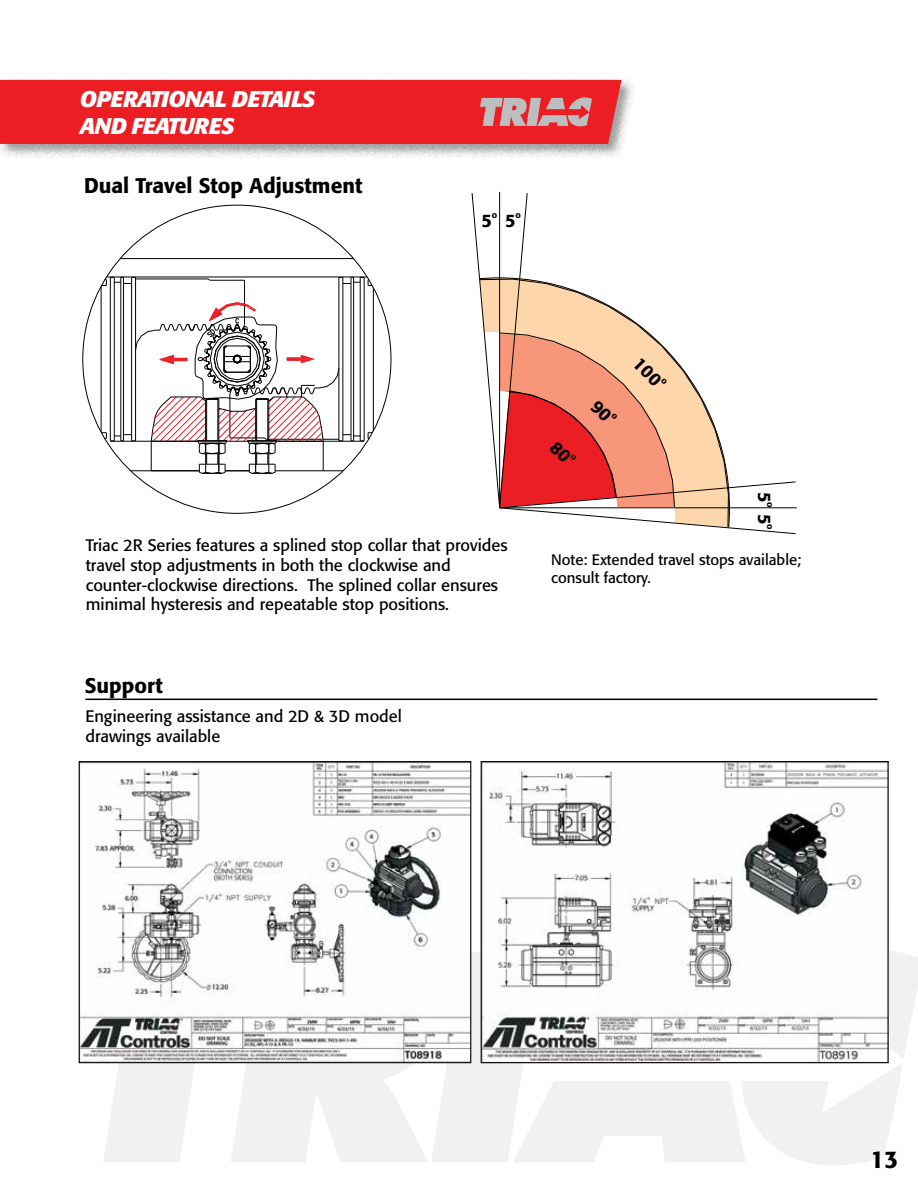
<style>
.page{position:relative;width:918px;height:1188px;background:#fff}
.page>*{position:absolute;margin:0;border:0;box-sizing:border-box;transform-origin:0 0}
.t1{font:500 24px "Formata";color:#000}
.t2{font:italic 700 22.5px/27px "Formata";letter-spacing:-.02em;color:#fff}
.t3{font:500 21px "Formata";color:#000}
.t4{font:500 18px "Formata";color:#000}
.t5{font:16.5px/19.8px "Formata";color:#000}
.t6{font:15px/18px "Formata";color:#000}
.t7{font:500 9px "Formata";color:#000}
</style>
<div class="page">
<hr style="left:500px;top:507px;width:297px;height:1px;background:#000">
<svg style="left:583px;top:698px;width:227px;height:3px"></svg>
<svg style="left:83px;top:1063px;width:148px;height:99px"></svg>
<svg style="left:231px;top:1063px;width:200px;height:99px;fill:#f1f1f2"></svg>
<svg style="left:431px;top:948px;width:487px;height:217px"></svg>
<hr style="left:85px;top:699px;width:792px;height:1px;background:#000">
<div style="left:0;top:78px;width:636px;height:80px;background:#000;opacity:.4"></div>
<svg style="left:0;top:80px;width:622px;height:64px;background:#e9272d"></svg>
<img style="left:81px;top:763px;width:388px;height:298px">
<div style="left:79px;top:761px;width:392px;height:302px;border:1px solid #000"></div>
<img style="left:483px;top:763px;width:404px;height:298px">
<div style="left:481px;top:761px;width:408px;height:302px;border:1px solid #000"></div>
<svg style="left:83px;top:192px;width:713px;height:343px"></svg>
<h2 class="t2" style="left:80px;top:85px;width:237px">OPERATIONAL DETAILS<br>AND FEATURES</h2>
<p class="t3" style="left:84px;top:172px;width:280px">Dual Travel Stop Adjustment</p>
<p class="t4" style="left:481px;top:210px;width:12px">5</p>
<p class="t7" style="left:492px;top:209px;width:7px">o</p>
<p class="t4" style="left:505px;top:210px;width:12px">5</p>
<p class="t7" style="left:516px;top:209px;width:7px">o</p>
<p class="t5" style="left:86px;top:535px;width:423px">Triac 2R Series features a splined stop collar that provides travel stop adjustments in both the clockwise and counter-clockwise directions. The splined collar ensures minimal hysteresis and repeatable stop positions.</p>
<p class="t3" style="left:85px;top:672px;width:79px">Support</p>
<p class="t5" style="left:85px;top:707px;width:318px">Engineering assistance and 2D &amp; 3D model drawings available</p>
<p class="t4" style="left:776px;top:492px;width:12px;rotate:90deg">5</p>
<p class="t7" style="left:776px;top:502px;width:7px;rotate:90deg">o</p>
<p class="t4" style="left:776px;top:514px;width:12px;rotate:90deg">5</p>
<p class="t7" style="left:776px;top:524px;width:7px;rotate:90deg">o</p>
<p class="t6" style="left:551px;top:550px;width:252px">Note: Extended travel stops available; consult factory.</p>
<h1 class="t1" style="left:870px;top:1145px;width:29px">13</h1>
</div>
